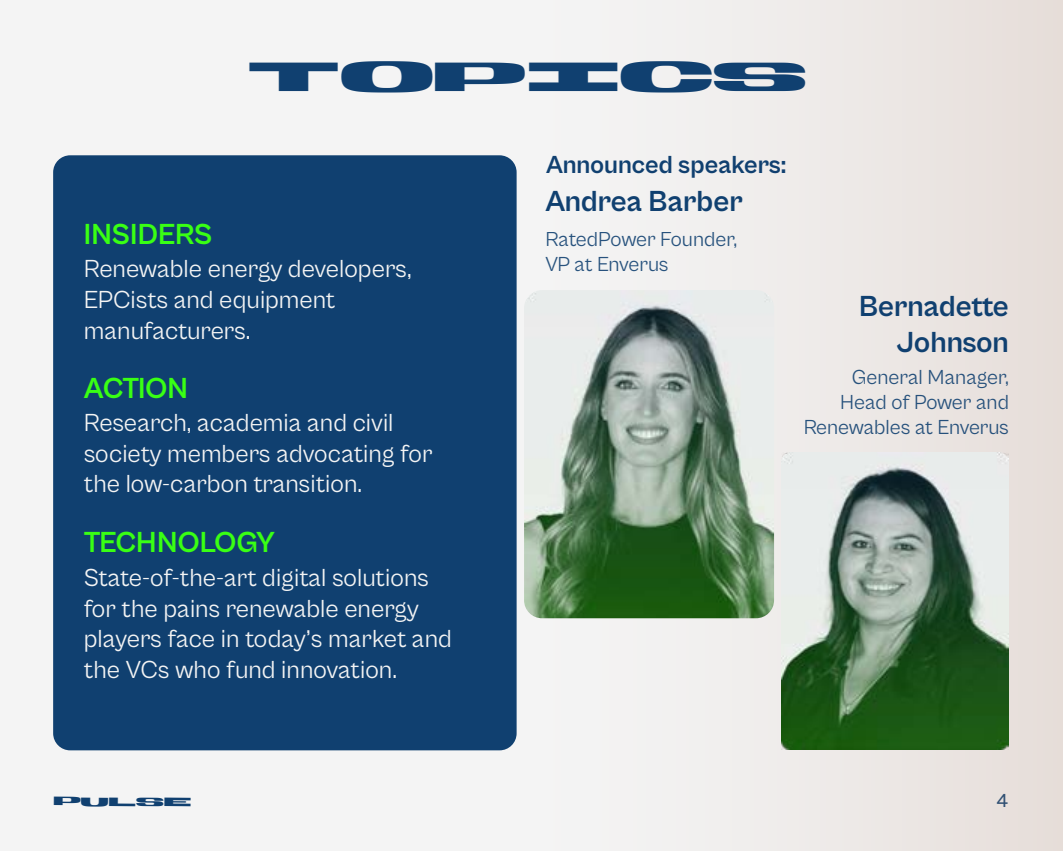
<style>
.page{position:relative;width:1063px;height:851px;background:#fff}
.page>*{position:absolute;margin:0;border:0;box-sizing:border-box;transform-origin:0 0}
.t1{font:40.5px "Generation Mono";color:#104070}
.t2{font:700 30px/36px "Cabinet Grotesk";color:#104070;text-align:right}
.t3{font:700 30px "Cabinet Grotesk";letter-spacing:-.015em;color:#39ff14}
.t4{font:25.5px/30.6px "Cabinet Grotesk";color:#f4f4f4}
.t5{font:700 25.5px "Cabinet Grotesk";color:#104070}
.t6{font:21px/25.2px "Cabinet Grotesk";letter-spacing:-.005em;color:#104070;text-align:right}
.t7{font:500 19.5px "Cabinet Grotesk";color:#104070}
.t8{font:12px "Generation Mono";letter-spacing:-.01em;color:#104070}
</style>
<div class="page">
<div style="left:0;top:0;width:1063px;height:850px;background:#f4f4f4"></div>
<div style="left:540px;top:0;width:523px;height:850px;background:linear-gradient(to right,#f5f6f7,#e7dfda)"></div>
<img style="left:524px;top:290px;width:250px;height:328px">
<img style="left:781px;top:452px;width:227px;height:297px">
<div style="left:53px;top:155px;width:464px;height:595px;background:#104070;border-radius:17px"></div>
<h1 class="t1" style="left:247px;top:48px;width:560px">TOPICS</h1>
<p class="t5" style="left:546px;top:151px;width:242px">Announced speakers:</p>
<p class="t3" style="left:84px;top:218px;width:130px">INSIDERS</p>
<p class="t4" style="left:84px;top:254px;width:330px">Renewable energy developers,<br>EPCists and equipment manufacturers.</p>
<p class="t3" style="left:84px;top:372px;width:106px">ACTION</p>
<p class="t4" style="left:84px;top:407px;width:350px">Research, academia and civil society members advocating for the low-carbon transition.</p>
<p class="t3" style="left:84px;top:526px;width:193px">TECHNOLOGY</p>
<p class="t4" style="left:84px;top:562px;width:370px">State-of-the-art digital solutions for the pains renewable energy players face in today’s market and the VCs who fund innovation.</p>
<p class="t2" style="left:545px;top:183px;width:199px">Andrea Barber</p>
<p class="t6" style="left:545px;top:227px;width:193px;text-align:left">RatedPower Founder,<br>VP at Enverus</p>
<p class="t2" style="left:859px;top:289px;width:151px">Bernadette<br>Johnson</p>
<p class="t6" style="left:803px;top:364px;width:207px">General Manager,<br>Head of Power and<br>Renewables at Enverus</p>
<p class="t8" style="left:53px;top:793px;width:140px">PULSE</p>
<p class="t7" style="left:996px;top:789px;width:14px">4</p>
</div>
